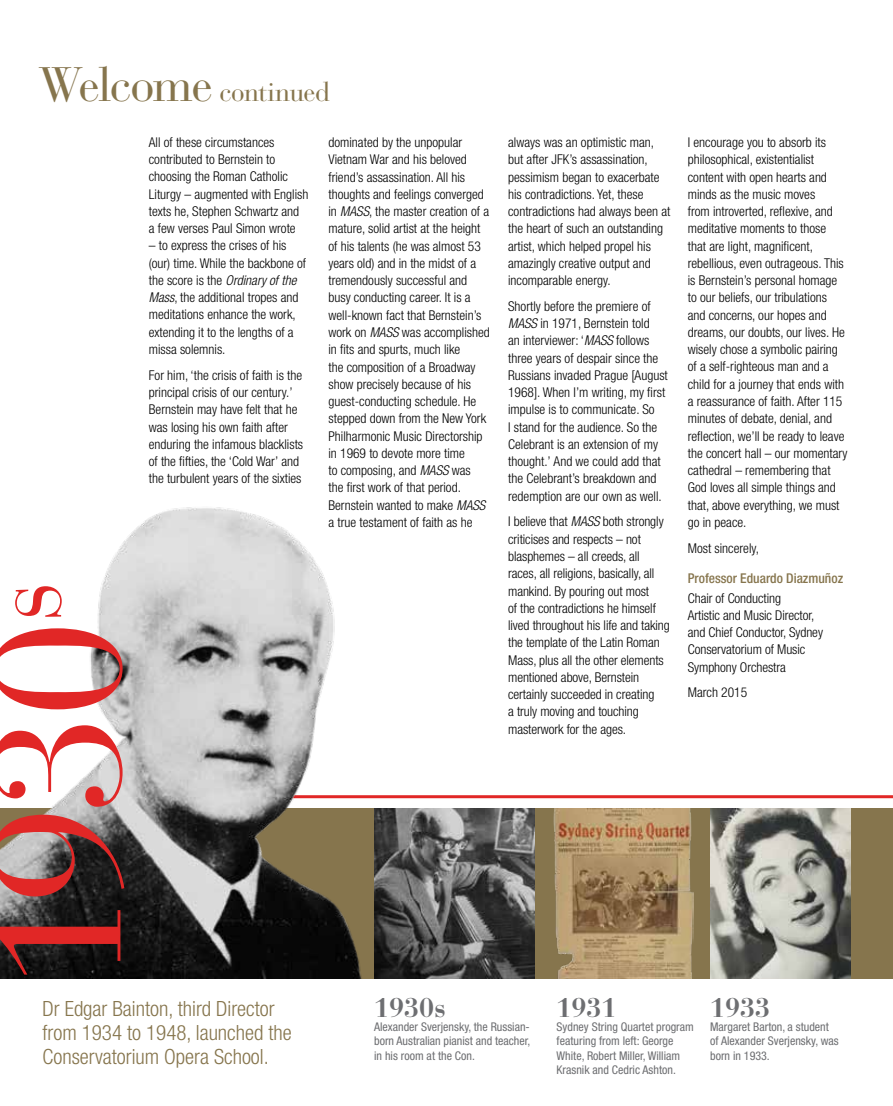
<style>
.page{position:relative;width:893px;height:1106px;background:#fff}
.page>*{position:absolute;margin:0;border:0;box-sizing:border-box;transform-origin:0 0}
.t1{font:180px "Bauer Bodoni CE";color:#e12726}
.t2{font:27px "Bauer Bodoni";letter-spacing:-.02em;color:#86754d}
.t3{font:700 27px "Bauer Bodoni";color:#6d6e71}
.t4{font:300 condensed 21px/24px "Helvetica Neue";color:#86754d}
.t5{font:300 condensed 13.5px/17.2px "Helvetica Neue";color:#000}
.t6{font:500 condensed 13.5px "Helvetica Neue";color:#86754d}
.t7{font:condensed 12px/14.4px "Helvetica Neue";color:#6d6e71}
.s1{font-size:48px}
.s2{font-style:italic}
</style>
<div class="page">
<hr style="left:157px;top:795px;width:736px;height:3px;background:#e12726">
<div style="left:0;top:808px;width:893px;height:170px;background:#86754d"></div>
<img style="left:710px;top:808px;width:140px;height:170px">
<img style="left:374px;top:808px;width:160px;height:170px">
<img style="left:553px;top:808px;width:140px;height:170px">
<img style="left:0;top:507px;width:368px;height:471px">
<h2 class="t2" style="left:38px;top:75px;width:293px"><span class="s1">Welcome</span> continued</h2>
<p class="t5" style="left:149px;top:133px;width:161px">All of these circumstances contributed to Bernstein to choosing the Roman Catholic<br>Liturgy – augmented with English texts he, Stephen Schwartz and<br>a few verses Paul Simon wrote</p>
<p class="t5" style="left:149px;top:237px;width:159px">– to express the crises of his (our) time. While the backbone of the score is the <span class="s2">Ordinary of the<br>Mass</span>, the additional tropes and meditations enhance the work, extending it to the lengths of a missa solemnis.</p>
<p class="t5" style="left:149px;top:366px;width:156px">For him, ‘the crisis of faith is the principal crisis of our century.’<br>Bernstein may have felt that he was losing his own faith after enduring the infamous blacklists of the fifties, the ‘Cold War’ and the turbulent years of the sixties</p>
<p class="t5" style="left:328px;top:134px;width:163px">dominated by the unpopular<br>Vietnam War and his beloved friend’s assassination. All his thoughts and feelings converged in <span class="s2">MASS</span>, the master creation of a mature, solid artist at the height of his talents (he was almost 53 years old) and in the midst of a tremendously successful and busy conducting career. It is a well-known fact that Bernstein’s work on <span class="s2">MASS</span> was accomplished in fits and spurts, much like<br>the composition of a Broadway show precisely because of his guest-conducting schedule. He stepped down from the New York<br>Philharmonic Music Directorship in 1969 to devote more time<br>to composing, and <span class="s2">MASS</span> was<br>the first work of that period.<br>Bernstein wanted to make <span class="s2">MASS </span>a true testament of faith as he</p>
<p class="t5" style="left:508px;top:133px;width:164px">always was an optimistic man, but after JFK’s assassination, pessimism began to exacerbate his contradictions. Yet, these contradictions had always been at the heart of such an outstanding artist, which helped propel his amazingly creative output and incomparable energy.</p>
<p class="t5" style="left:508px;top:297px;width:161px">Shortly before the premiere of<br><span class="s2">MASS</span> in 1971, Bernstein told<br>an interviewer: ‘<span class="s2">MASS</span> follows three years of despair since the<br>Russians invaded Prague [August<br>1968]. When I’m writing, my first impulse is to communicate. So<br>I stand for the audience. So the<br>Celebrant is an extension of my thought.’ And we could add that the Celebrant’s breakdown and redemption are our own as well.</p>
<p class="t5" style="left:508px;top:513px;width:163px">I believe that <span class="s2">MASS</span> both strongly criticises and respects – not blasphemes – all creeds, all races, all religions, basically, all mankind. By pouring out most<br>of the contradictions he himself lived throughout his life and taking the template of the Latin Roman<br>Mass, plus all the other elements mentioned above, Bernstein certainly succeeded in creating<br>a truly moving and touching masterwork for the ages.</p>
<h1 class="t1" style="left:-49px;top:990px;width:410px;rotate:-90deg">1930<sup>s</sup></h1>
<p class="t5" style="left:688px;top:134px;width:161px">I encourage you to absorb its philosophical, existentialist content with open hearts and minds as the music moves<br>from introverted, reflexive, and meditative moments to those that are light, magnificent, rebellious, even outrageous. This is Bernstein’s personal homage to our beliefs, our tribulations and concerns, our hopes and dreams, our doubts, our lives. He wisely chose a symbolic pairing of a self-righteous man and a child for a journey that ends with a reassurance of faith. After 115 minutes of debate, denial, and reflection, we’ll be ready to leave the concert hall – our momentary cathedral – remembering that<br>God loves all simple things and that, above everything, we must go in peace.</p>
<p class="t5" style="left:688px;top:539px;width:73px">Most sincerely,</p>
<p class="t6" style="left:688px;top:570px;width:157px">Professor Eduardo Diazmuñoz</p>
<p class="t5" style="left:688px;top:589px;width:137px">Chair of Conducting<br>Artistic and Music Director, and Chief Conductor, Sydney<br>Conservatorium of Music<br>Symphony Orchestra</p>
<p class="t5" style="left:688px;top:684px;width:61px">March 2015</p>
<h3 class="t4" style="left:43px;top:996px;width:251px">Dr Edgar Bainton, third Director from 1934 to 1948, launched the<br>Conservatorium Opera School.</h3>
<h2 class="t3" style="left:374px;top:990px;width:74px">1930s</h2>
<p class="t7" style="left:374px;top:1019px;width:158px;text-align:justify">Alexander Sverjensky, the Russian&shy;born Australian pianist and teacher, in his room at the Con.</p>
<h2 class="t3" style="left:557px;top:990px;width:62px">1931</h2>
<p class="t7" style="left:557px;top:1019px;width:139px">Sydney String Quartet program featuring from left: George<br>White, Robert Miller, William<br>Krasnik and Cedric Ashton.</p>
<h2 class="t3" style="left:710px;top:990px;width:62px">1933</h2>
<p class="t7" style="left:710px;top:1019px;width:130px">Margaret Barton, a student of Alexander Sverjensky, was born in 1933.</p>
</div>
